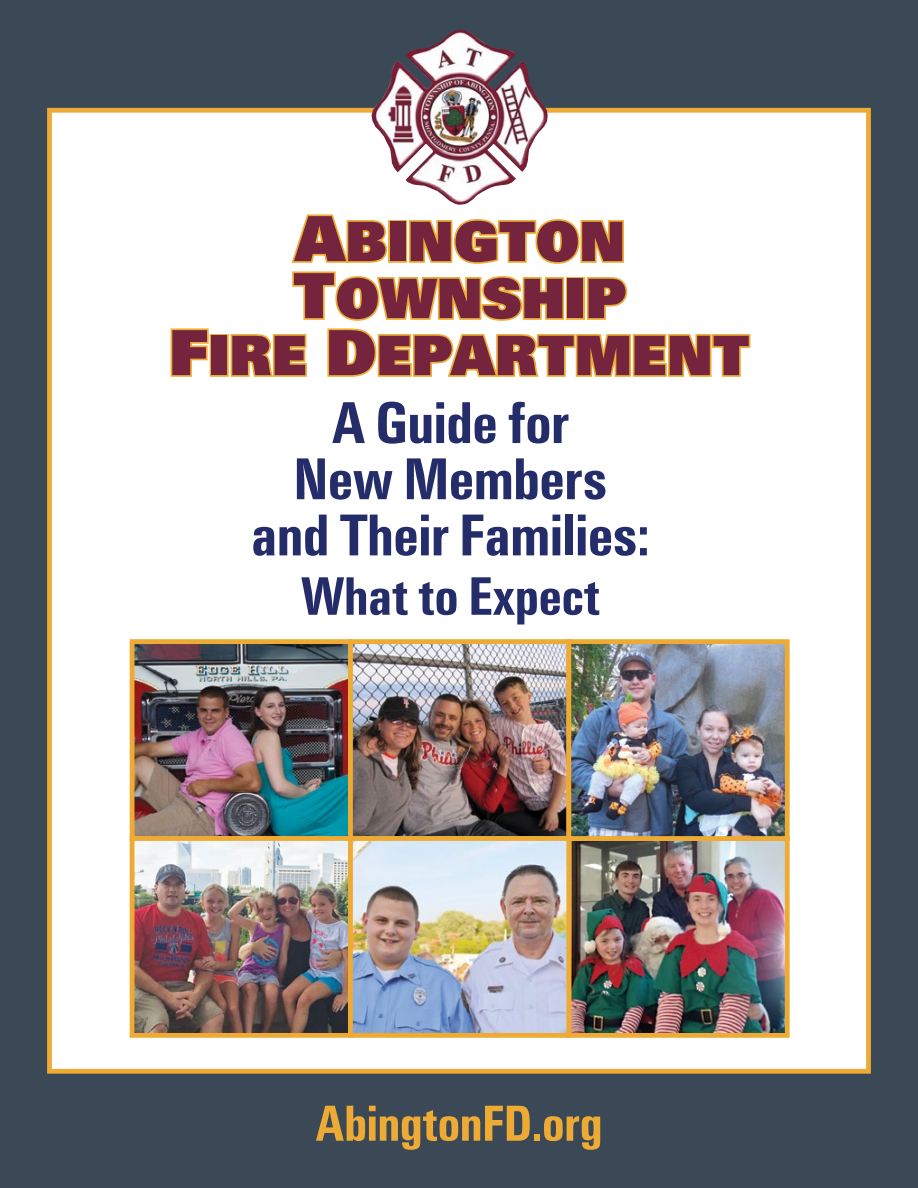
<style>
.page{position:relative;width:918px;height:1188px;background:#3b4855}
.page>*{position:absolute;margin:0;border:0;box-sizing:border-box;transform-origin:0 0}
.t1{font:700 condensed 61.2px/56.1px "Unitus T";letter-spacing:-.005em;color:#242d69;text-align:center}
.t2{font:700 58.95px/57px "Unitus D Ultr";letter-spacing:.005em;color:#74253d;text-align:center}
.t3{font:700 condensed 56.25px "Unitus T";letter-spacing:-.005em;color:#242d69}
.t4{font:700 condensed 52.5px "Unitus T";letter-spacing:-.005em;color:#edab35}
.s1{font-size:67.35px}
</style>
<div class="page">
<div style="left:47px;top:108px;width:824px;height:966px;background:#fff;border:5px solid #edab35"></div>
<svg style="left:170px;top:328px;width:40px;height:49px"></svg>
<div style="left:210px;top:334px;width:19px;height:43px;border:3px solid #edab35"></div>
<svg style="left:230px;top:214px;width:521px;height:163px"></svg>
<img style="left:136px;top:645px;width:211px;height:190px">
<div style="left:130px;top:639px;width:223px;height:202px;border:5px solid #edab35"></div>
<img style="left:354px;top:645px;width:211px;height:190px">
<div style="left:348px;top:639px;width:223px;height:202px;border:5px solid #edab35"></div>
<img style="left:136px;top:842px;width:211px;height:190px">
<div style="left:130px;top:836px;width:223px;height:202px;border:5px solid #edab35"></div>
<img style="left:572px;top:842px;width:212px;height:190px">
<div style="left:566px;top:836px;width:224px;height:202px;border:5px solid #edab35"></div>
<img style="left:572px;top:645px;width:212px;height:190px">
<div style="left:566px;top:639px;width:224px;height:202px;border:5px solid #edab35"></div>
<img style="left:354px;top:842px;width:211px;height:190px">
<div style="left:348px;top:836px;width:223px;height:202px;border:5px solid #edab35"></div>
<img style="left:372px;top:30px;width:176px;height:175px">
<p class="t2" style="left:170px;top:212px;width:582px"><span class="s1">A</span>BINGTON<br><span class="s1">T</span>OWNSHIP<br><span class="s1">F</span>IRE <span class="s1">D</span>EPARTMENT</p>
<p class="t1" style="left:251px;top:394px;width:400px">A Guide for<br>New Members and Their Families:</p>
<p class="t3" style="left:301px;top:564px;width:300px">What to Expect</p>
<p class="t4" style="left:316px;top:1093px;width:288px">AbingtonFD.org</p>
</div>
